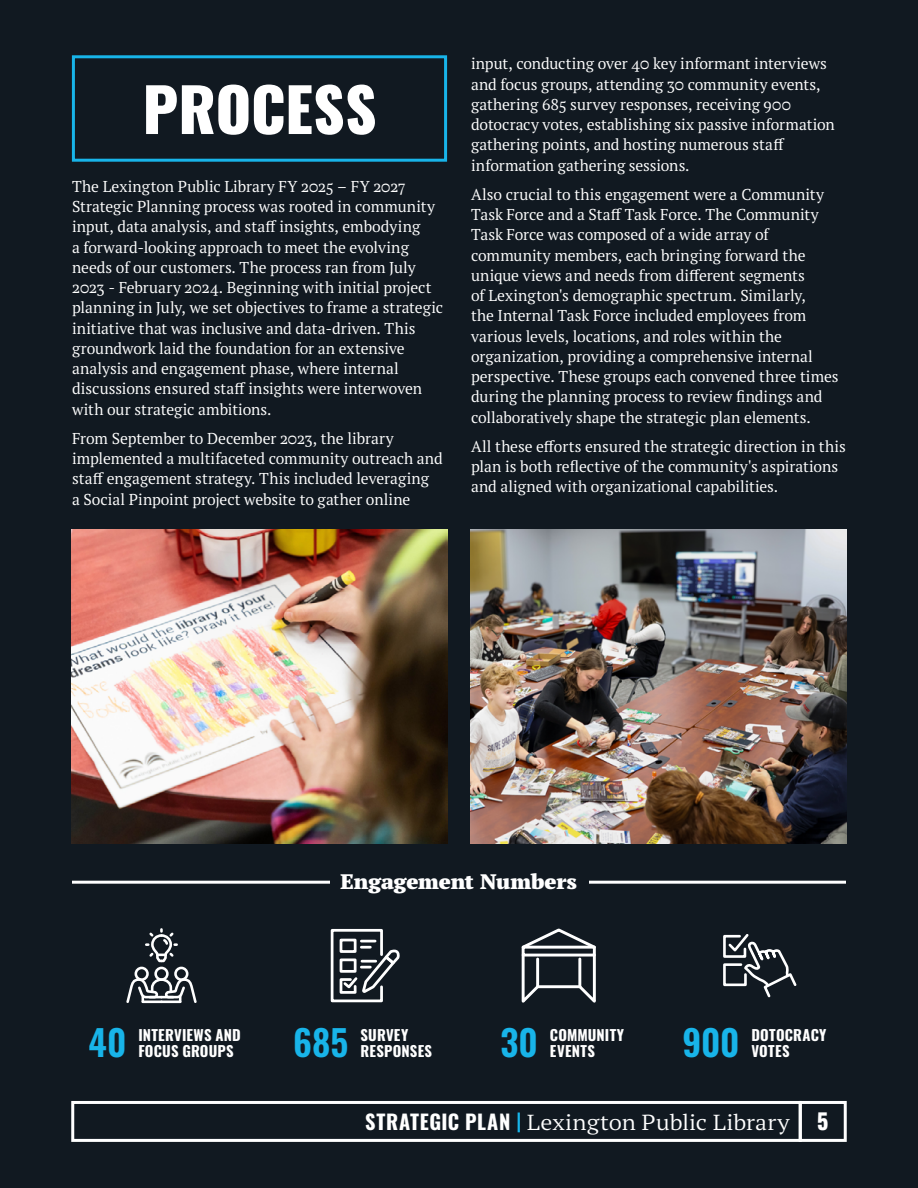
<style>
.page{position:relative;width:918px;height:1188px;background:#111921}
.page>*{position:absolute;margin:0;border:0;box-sizing:border-box;transform-origin:0 0}
.t1{font:800 60.15px "Oswald";letter-spacing:-.005em;color:#fff}
.t2{font:600 35.7px "Oswald";color:#18b4e9}
.t3{font:expanded 21.75px "PT Serif Pro";color:#fff}
.t4{font:800 21.75px "Oswald";color:#fff}
.t5{font:900 21px "PT Serif Pro";letter-spacing:-.01em;color:#fff}
.t6{font:15.75px/20.2px "PT Serif Pro";letter-spacing:-.005em;color:#fff}
.t7{font:700 14.7px/16.4px "Oswald";letter-spacing:.015em;color:#fff}
.s1{font-family:"Oswald";font-weight:700;font-stretch:normal;font-size:20.25px}
</style>
<div class="page">
<hr style="left:72px;top:881px;width:774px;height:3px;background:#fff">
<svg style="left:126px;top:929px;width:71px;height:74px"></svg>
<svg style="left:522px;top:929px;width:74px;height:74px"></svg>
<svg style="left:331px;top:929px;width:69px;height:73px"></svg>
<svg style="left:723px;top:934px;width:73px;height:63px"></svg>
<div style="left:330px;top:867px;width:258px;height:32px;background:#111921"></div>
<div style="left:72px;top:55px;width:375px;height:107px;border:3px solid #18b4e9"></div>
<img style="left:72px;top:530px;width:375px;height:314px">
<img style="left:470px;top:530px;width:376px;height:314px">
<div style="left:799px;top:1101px;width:48px;height:41px;border:3px solid #fff"></div>
<svg style="left:518px;top:1113px;width:2px;height:19px"></svg>
<div style="left:71px;top:1101px;width:731px;height:41px;border:3px solid #fff"></div>
<h1 class="t1" style="left:143px;top:78px;width:236px">PROCESS</h1>
<p class="t6" style="left:72px;top:176px;width:372px">The Lexington Public Library FY 2025 – FY 2027<br>Strategic Planning process was rooted in community input, data analysis, and staff insights, embodying<br>a forward-looking approach to meet the evolving needs of our customers. The process ran from July 2023 - February 2024. Beginning with initial project planning in July, we set objectives to frame a strategic initiative that was inclusive and data-driven. This groundwork laid the foundation for an extensive analysis and engagement phase, where internal discussions ensured staff insights were interwoven with our strategic ambitions.</p>
<p class="t6" style="left:72px;top:428px;width:372px">From September to December 2023, the library implemented a multifaceted community outreach and staff engagement strategy. This included leveraging<br>a Social Pinpoint project website to gather online</p>
<p class="t6" style="left:471px;top:53px;width:365px">input, conducting over 40 key informant interviews and focus groups, attending 30 community events, gathering 685 survey responses, receiving 900 dotocracy votes, establishing six passive information gathering points, and hosting numerous staff information gathering sessions.</p>
<p class="t6" style="left:471px;top:184px;width:369px">Also crucial to this engagement were a Community Task Force and a Staff Task Force. The Community Task Force was composed of a wide array of community members, each bringing forward the unique views and needs from different segments<br>of Lexington's demographic spectrum. Similarly,<br>the Internal Task Force included employees from various levels, locations, and roles within the organization, providing a comprehensive internal perspective. These groups each convened three times during the planning process to review findings and collaboratively shape the strategic plan elements.</p>
<p class="t6" style="left:471px;top:436px;width:376px">All these efforts ensured the strategic direction in this plan is both reflective of the community's aspirations and aligned with organizational capabilities.</p>
<h3 class="t5" style="left:340px;top:868px;width:238px">Engagement Numbers</h3>
<h2 class="t2" style="left:88px;top:1024px;width:40px">40</h2>
<h2 class="t2" style="left:293px;top:1024px;width:57px">685</h2>
<h2 class="t2" style="left:501px;top:1024px;width:39px">30</h2>
<h2 class="t2" style="left:683px;top:1024px;width:58px">900</h2>
<p class="t7" style="left:138px;top:1028px;width:104px">INTERVIEWS AND<br>FOCUS GROUPS</p>
<p class="t7" style="left:550px;top:1028px;width:76px">COMMUNITY<br>EVENTS</p>
<p class="t7" style="left:360px;top:1028px;width:73px">SURVEY<br>RESPONSES</p>
<p class="t7" style="left:751px;top:1028px;width:76px">DOTOCRACY<br>VOTES</p>
<h3 class="t3" style="left:365px;top:1107px;width:426px"><span class="s1">STRATEGIC PLAN</span> Lexington Public Library</h3>
<h3 class="t4" style="left:817px;top:1110px;width:13px">5</h3>
</div>
